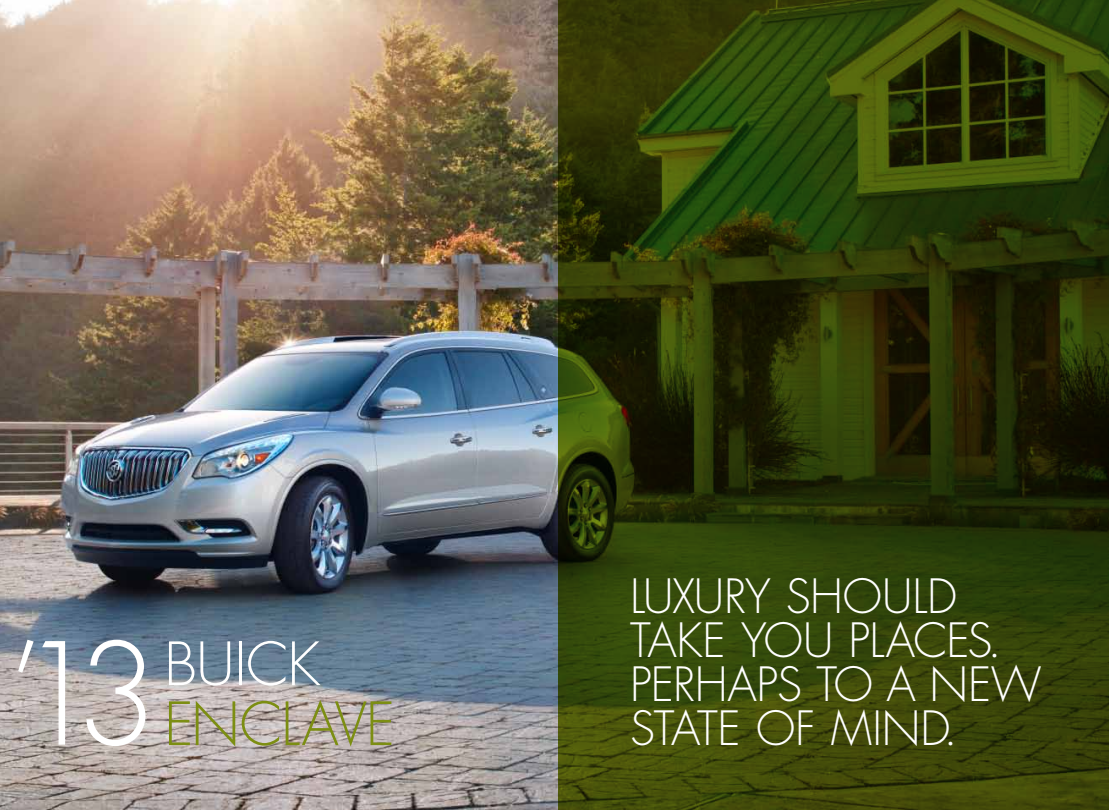
<style>
.page{position:relative;width:1109px;height:810px;background:#fff}
.page>*{position:absolute;margin:0;border:0;box-sizing:border-box;transform-origin:0 0}
.t1{font:300 137.4px "Futura";color:#fff}
.t2{font:300 58px "Futura";color:#7c8e12}
.t3{font:300 58px "Futura";color:#fff}
.t4{font:300 46px/44px "Futura";letter-spacing:-.015em;color:#fff}
</style>
<div class="page">
<img style="left:0;top:0;width:558px;height:810px">
<svg style="left:558px;top:0;width:551px;height:810px;background:#2e3a07"></svg>
<h1 class="t1" style="left:8px;top:606px;width:153px">’13</h1>
<p class="t3" style="left:164px;top:627px;width:63px">BUICK</p>
<p class="t2" style="left:164px;top:687px;width:34px">ENCL</p>
<p class="t2" style="left:302px;top:687px;width:87px">AVE</p>
<p class="t4" style="left:630px;top:575px;width:413px">LUXURY SHOULD<br>TAKE YOU PLACES.<br>PERHAPS TO A NEW<br>STATE OF MIND.</p>
</div>
